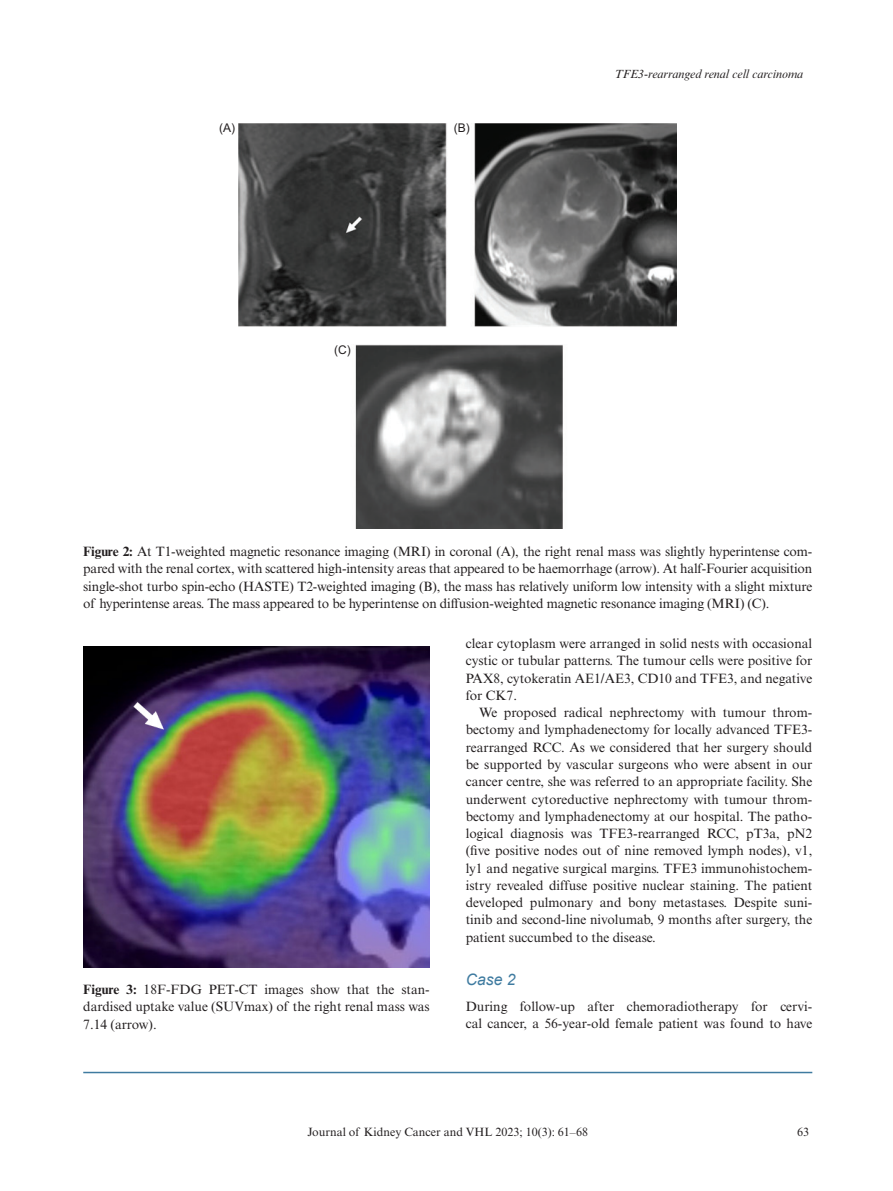
<style>
.page{position:relative;width:893px;height:1191px;background:#fff}
.page>*{position:absolute;margin:0;border:0;box-sizing:border-box;transform-origin:0 0}
.t1{font:italic 15.75px "Arial";color:#3f7ba0}
.TXI{font:13.5px/17.2px "Times New Roman MT Std";color:#231f20;text-align:justify}
.FGC{font:13.5px/17.2px "Times New Roman MT Std";letter-spacing:-.01em;color:#231f20;text-align:justify}
.TX{font:13.5px/17.2px "Times New Roman MT Std";color:#231f20}
.t2{font:12px "Times New Roman MT Std";color:#231f20}
.t3{font:italic 12px "Times New Roman MT Std";color:#231f20}
.t4{font:12px "Arial";color:#231f20}
.s1{font-weight:700}
</style>
<div class="page">
<hr style="left:83px;top:1071px;width:729px;height:2px;background:#3f7ba0">
<img style="left:239px;top:124px;width:437px;height:404px">
<img style="left:83px;top:646px;width:347px;height:321px">
<p class="t4" style="left:219px;top:120px;width:17px">(A)</p>
<p class="t4" style="left:334px;top:341px;width:18px">(C)</p>
<p class="t4" style="left:454px;top:120px;width:17px">(B)</p>
<p class="t3" style="left:615px;top:67px;width:190px">TFE3-rearranged renal cell carcinoma</p>
<p class="FGC" style="left:83px;top:543px;width:731px"><span class="s1">Figure 2:</span> At T1-weighted magnetic resonance imaging (MRI) in coronal (A), the right renal mass was slightly hyperintense com&shy;pared with the renal cortex, with scattered high-intensity areas that appeared to be haemorrhage (arrow). At half-Fourier acquisition single-shot turbo spin-echo (HASTE) T2-weighted imaging (B), the mass has relatively uniform low intensity with a slight mixture of hyperintense areas. The mass appeared to be hyperintense on diffusion-weighted magnetic resonance imaging (MRI) (C).</p>
<p class="FGC" style="left:83px;top:981px;width:348px"><span class="s1">Figure 3:</span> 18F-FDG PET-CT images show that the stan&shy;dardised uptake value (SUVmax) of the right renal mass was 7.14 (arrow).</p>
<p class="TXI" style="left:466px;top:635px;width:348px">clear cytoplasm were arranged in solid nests with occasional cystic or tubular patterns. The tumour cells were positive for PAX8, cytokeratin AE1/AE3, CD10 and TFE3, and negative for CK7.</p>
<p class="TXI" style="left:466px;top:704px;width:348px;text-indent:14px">We proposed radical nephrectomy with tumour throm&shy;bectomy and lymphadenectomy for locally advanced TFE3- rearranged RCC. As we considered that her surgery should be supported by vascular surgeons who were absent in our cancer centre, she was referred to an appropriate facility. She underwent cytoreductive nephrectomy with tumour throm&shy;bectomy and lymphadenectomy at our hospital. The patho&shy;logical diagnosis was TFE3-rearranged RCC, pT3a, pN2 (five positive nodes out of nine removed lymph nodes), v1, ly1 and negative surgical margins. TFE3 immunohistochem&shy;istry revealed diffuse positive nuclear staining. The patient developed pulmonary and bony metastases. Despite suni&shy;tinib and second-line nivolumab, 9 months after surgery, the patient succumbed to the disease.</p>
<h2 class="t1" style="left:466px;top:969px;width:51px">Case 2</h2>
<p class="TX" style="left:466px;top:997px;width:348px">During follow-up after chemoradiotherapy for cervi&shy;cal cancer, a 56-year-old female patient was found to have</p>
<p class="t2" style="left:308px;top:1124px;width:282px">Journal of Kidney Cancer and VHL 2023; 10(3): 61–68</p>
<p class="t2" style="left:797px;top:1124px;width:13px">63</p>
</div>
